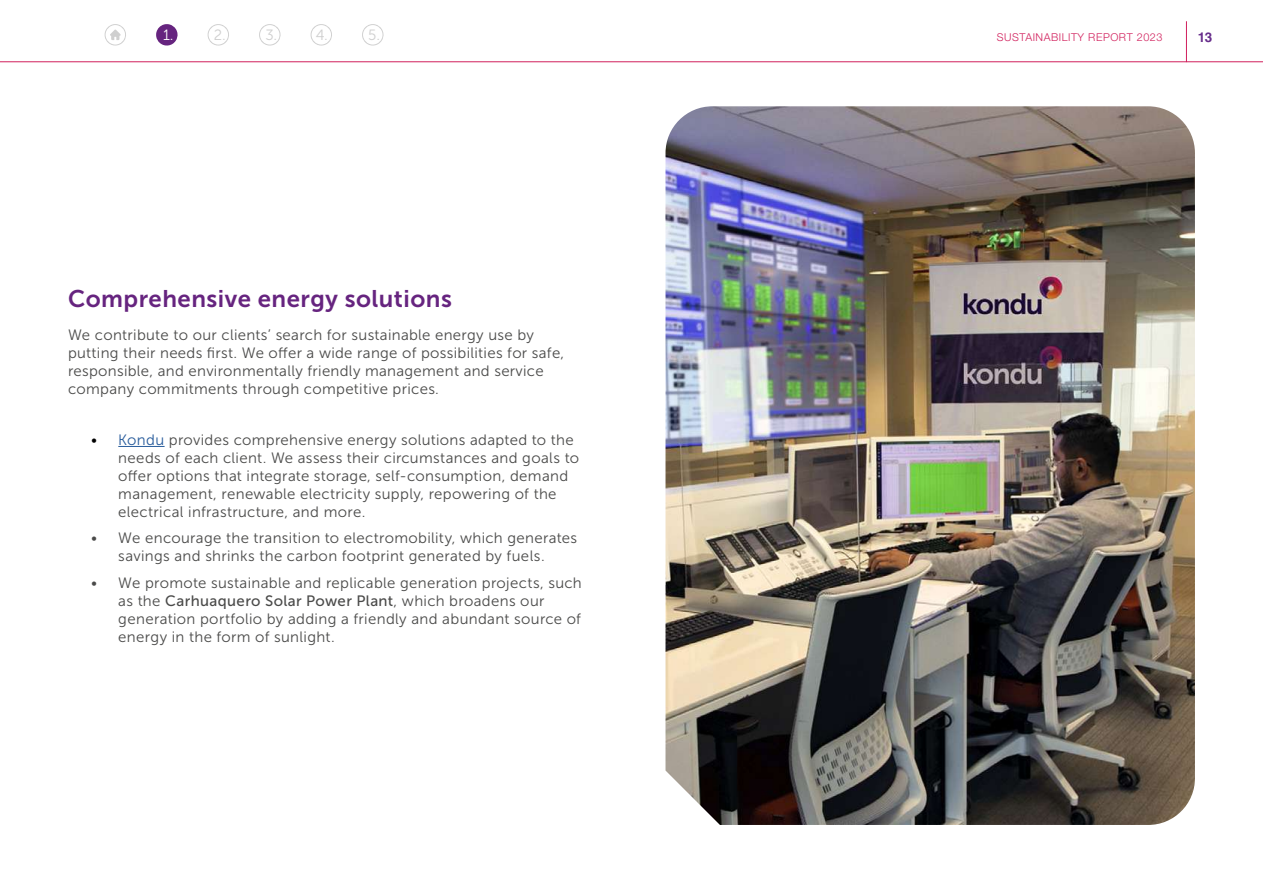
<style>
.page{position:relative;width:1263px;height:893px;background:#fff}
.page>*{position:absolute;margin:0;border:0;box-sizing:border-box;transform-origin:0 0}
.t1{font:24px "Museo Sans 700";letter-spacing:.02em;color:#66247f}
.t2{font:15px/18px "Museo Sans 300";letter-spacing:.02em;color:#4a4a49}
.t3{font:15px "Museo Sans 500";letter-spacing:.025em;color:#4a4a49}
.t4{font:14.85px "Museo Sans 300";color:#cfcfcf}
.t5{font:14.85px "Museo Sans 300";color:#fff}
.t6{font:700 13.5px "Helvetica LT Std";color:#672d8b}
.t7{font:300 10.8px "Helvetica Neue LT Std";letter-spacing:.05em;color:#d11f5c}
.s1{color:#000}
.s2{color:#275b9b}
.s3{font-family:"Museo Sans 300"}
</style>
<div class="page">
<hr style="left:0;top:61px;width:1263px;height:1px;background:#d11f5c">
<hr style="left:1186px;top:21px;width:1px;height:41px;background:#d11f5c">
<svg style="left:259px;top:24px;width:22px;height:22px"></svg>
<svg style="left:362px;top:24px;width:22px;height:22px"></svg>
<svg style="left:208px;top:24px;width:21px;height:22px"></svg>
<svg style="left:156px;top:24px;width:22px;height:22px"></svg>
<div style="left:157px;top:25px;width:20px;height:20px;background:#66247f;border-radius:50%"></div>
<svg style="left:105px;top:24px;width:21px;height:22px"></svg>
<svg style="left:311px;top:24px;width:21px;height:22px"></svg>
<hr style="left:118px;top:446px;width:47px;height:1px;background:#275b9b">
<img style="left:665px;top:106px;width:530px;height:719px">
<p class="t5" style="left:163px;top:27px;width:12px">1.</p>
<p class="t4" style="left:214px;top:27px;width:14px">2.</p>
<p class="t4" style="left:265px;top:27px;width:13px">3.</p>
<p class="t4" style="left:316px;top:27px;width:14px">4.</p>
<p class="t4" style="left:368px;top:27px;width:13px">5.</p>
<p class="t7" style="left:997px;top:30px;width:167px">SUSTAINABILITY REPORT 2023</p>
<p class="t6" style="left:1198px;top:29px;width:16px">13</p>
<h1 class="t1" style="left:68px;top:286px;width:385px">Comprehensive energy solutions</h1>
<p class="t2" style="left:68px;top:326px;width:498px">We contribute to our clients’ search for sustainable energy use by putting their needs first. We offer a wide range of possibilities for safe, responsible, and environmentally friendly management and service company commitments through competitive prices.</p>
<p class="t2" style="left:118px;top:431px;width:462px;text-indent:-27px"><span class="s1">•</span> <span class="s2">Kondu</span> provides comprehensive energy solutions adapted to the needs of each client. We assess their circumstances and goals to offer options that integrate storage, self-consumption, demand management, renewable electricity supply, repowering of the electrical infrastructure, and more.</p>
<p class="t2" style="left:91px;top:529px;width:487px;text-align:center">• We encourage the transition to electromobility, which generates savings and shrinks the carbon footprint generated by fuels.</p>
<p class="t2" style="left:91px;top:574px;width:492px">• We promote sustainable and replicable generation projects, such</p>
<p class="t3" style="left:118px;top:593px;width:428px"><span class="s3">as the</span> Carhuaquero Solar Power Plant<span class="s3">, which broadens our</span></p>
<p class="t2" style="left:118px;top:610px;width:464px">generation portfolio by adding a friendly and abundant source of energy in the form of sunlight.</p>
</div>
